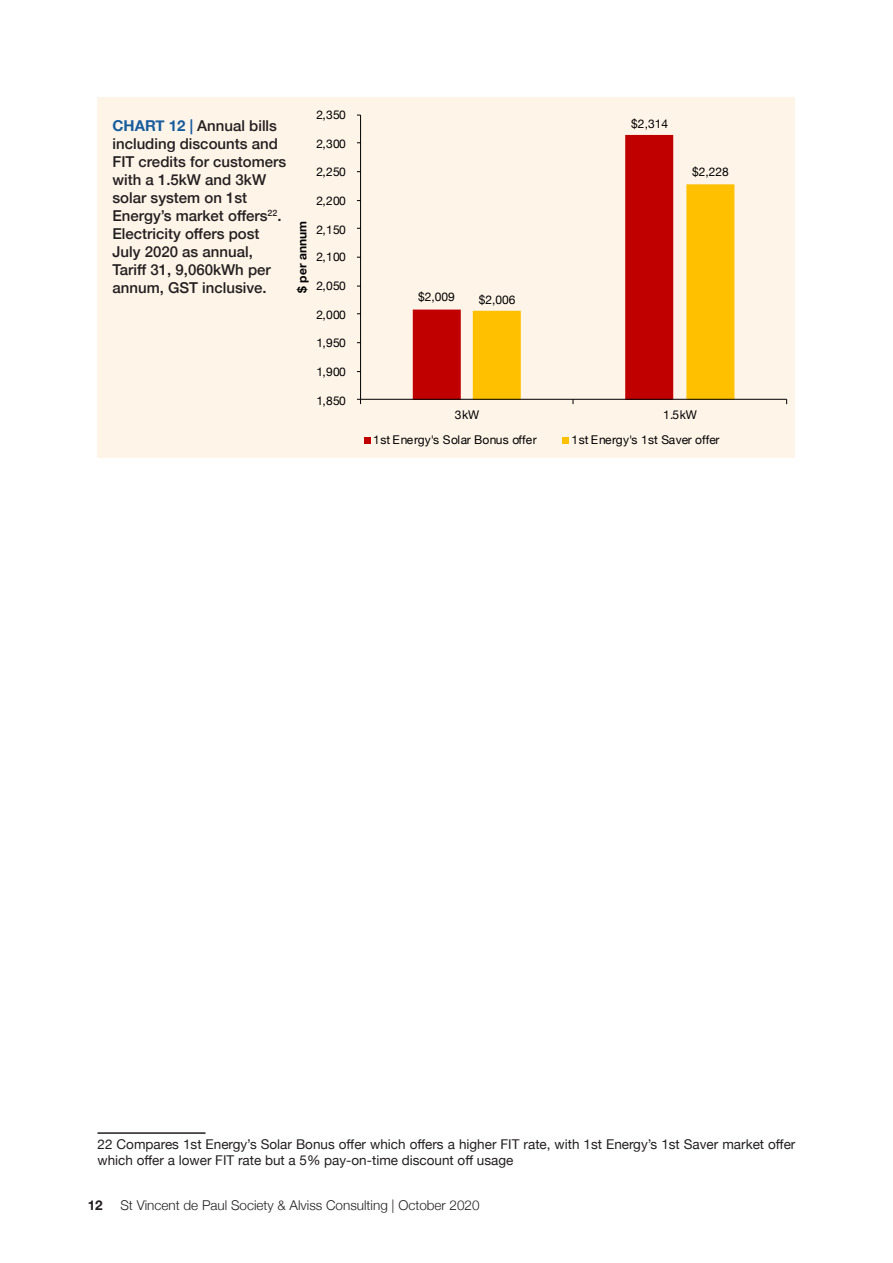
<style>
.page{position:relative;width:893px;height:1263px;background:#fff}
.page>*{position:absolute;margin:0;border:0;box-sizing:border-box;transform-origin:0 0}
.t1{font:500 15px/18px "Helvetica Neue";color:#231f20}
.Footnotes{font:13.5px/16.2px "Helvetica Neue";color:#231f20}
.t2{font:300 13.5px "Helvetica Neue";color:#231f20}
.t3{font:700 13.5px "Helvetica Neue";color:#231f20}
.t4{font:12px "Helvetica Neue";color:#000}
.t5{font:700 12px "Helvetica Neue";color:#000}
.s1{font-weight:700;color:#175d9e}
</style>
<div class="page">
<div style="left:98px;top:98px;width:697px;height:360px;background:#fef4e8"></div>
<hr style="left:98px;top:1132px;width:108px;height:2px;background:#231f20">
<svg style="left:413px;top:135px;width:260px;height:264px"></svg>
<svg style="left:473px;top:184px;width:261px;height:215px"></svg>
<hr style="left:360px;top:115px;width:1px;height:284px;background:#000">
<hr style="left:361px;top:399px;width:426px;height:1px;background:#000">
<svg style="left:365px;top:437px;width:6px;height:6px"></svg>
<svg style="left:563px;top:437px;width:6px;height:6px"></svg>
<p class="t1" style="left:112px;top:116px;width:175px"><span class="s1">CHART 12 |</span> Annual bills including discounts and<br>FIT credits for customers with a 1.5kW and 3kW solar system on 1st<br>Energy’s market offers<sup>22</sup>.<br>Electricity offers post<br>July 2020 as annual,<br>Tariff 31, 9,060kWh per annum, GST inclusive.</p>
<p class="t4" style="left:316px;top:106px;width:31px">2,350</p>
<p class="t4" style="left:316px;top:135px;width:31px">2,300</p>
<p class="t4" style="left:316px;top:163px;width:31px">2,250</p>
<p class="t4" style="left:316px;top:192px;width:31px">2,200</p>
<p class="t5" style="left:293px;top:293px;width:73px;rotate:-90deg">$ per annum</p>
<p class="t4" style="left:316px;top:221px;width:31px">2,150</p>
<p class="t4" style="left:316px;top:248px;width:31px">2,100</p>
<p class="t4" style="left:316px;top:277px;width:31px">2,050</p>
<p class="t4" style="left:316px;top:306px;width:31px">2,000</p>
<p class="t4" style="left:316px;top:334px;width:31px">1,950</p>
<p class="t4" style="left:316px;top:363px;width:31px">1,900</p>
<p class="t4" style="left:316px;top:392px;width:31px">1,850</p>
<p class="t4" style="left:418px;top:288px;width:38px">$2,009</p>
<p class="t4" style="left:479px;top:291px;width:38px">$2,006</p>
<p class="t4" style="left:631px;top:115px;width:38px">$2,314</p>
<p class="t4" style="left:692px;top:163px;width:38px">$2,228</p>
<p class="t4" style="left:455px;top:406px;width:26px">3kW</p>
<p class="t4" style="left:663px;top:406px;width:35px">1.5kW</p>
<p class="t4" style="left:373px;top:431px;width:165px">1st Energy's Solar Bonus offer</p>
<p class="t4" style="left:571px;top:431px;width:150px">1st Energy's 1st Saver offer</p>
<p class="Footnotes" style="left:98px;top:1137px;width:699px">22 Compares 1st Energy’s Solar Bonus offer which offers a higher FIT rate, with 1st Energy’s 1st Saver market offer which offer a lower FIT rate but a 5% pay-on-time discount off usage</p>
<p class="t3" style="left:88px;top:1194px;width:17px">12</p>
<p class="t2" style="left:120px;top:1194px;width:361px">St Vincent de Paul Society &amp; Alviss Consulting | October 2020</p>
</div>
